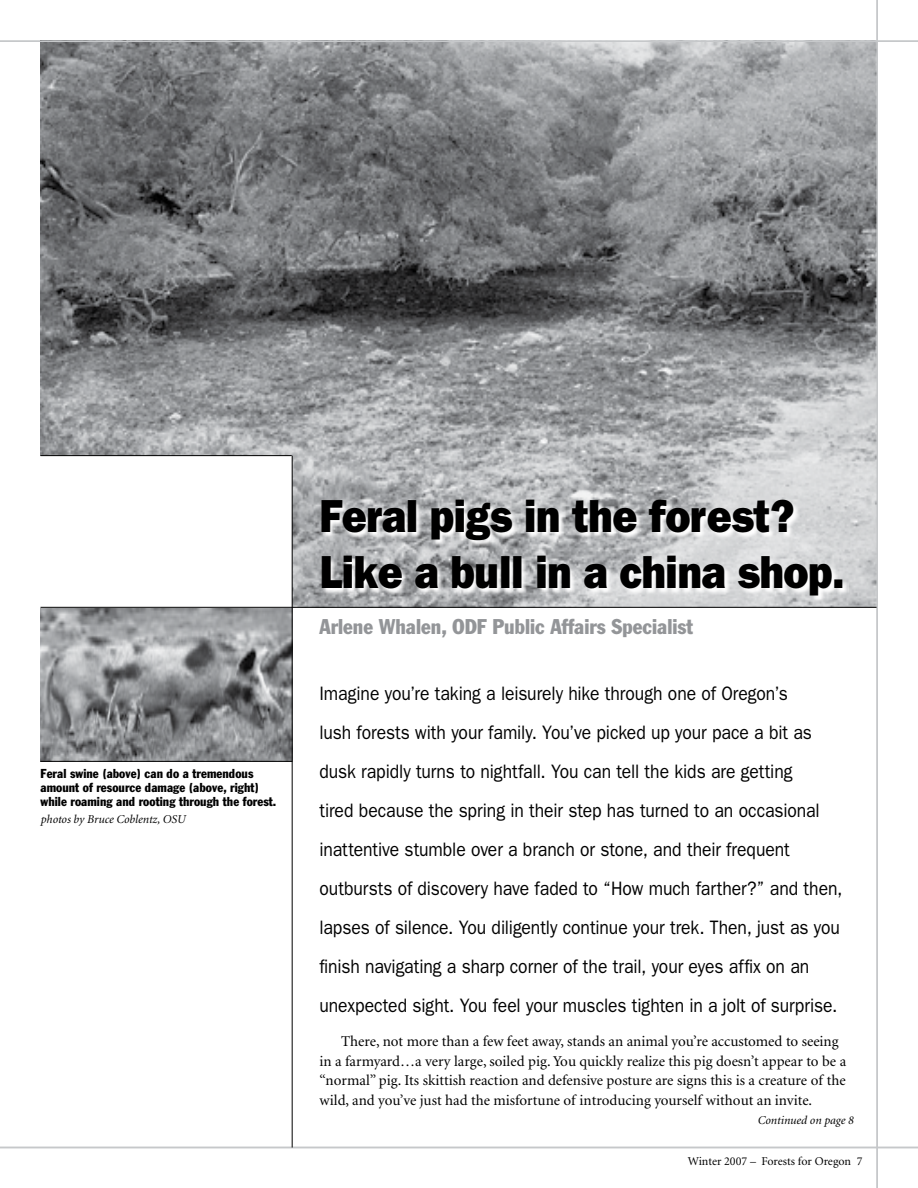
<style>
.page{position:relative;width:918px;height:1188px;background:#fff}
.page>*{position:absolute;margin:0;border:0;box-sizing:border-box;transform-origin:0 0}
.t1{font:800 46.5px/55.8px "Franklin Gothic";letter-spacing:-.01em;color:#000;scale:.9 1}
.t2{font:condensed 21px "Franklin Gothic";color:#939598}
.t3{font:19.5px/39px "Franklin Gothic";letter-spacing:-.005em;color:#000;scale:.9 1}
.t4{font:15px/19.5px "Minion";color:#000}
.t5{font:condensed 12.75px/14.2px "Franklin Gothic";letter-spacing:.005em;color:#000}
.t6{font:italic 12px "Minion";color:#000}
.t7{font:12px "Minion";letter-spacing:-.005em;color:#000}
</style>
<div class="page">
<img style="left:40px;top:42px;width:836px;height:565px">
<hr style="left:0;top:40px;width:918px;height:2px;background:#c6c8ca">
<hr style="left:0;top:1147px;width:918px;height:1px;background:#c6c8ca">
<hr style="left:876px;top:0;width:2px;height:1188px;background:#c6c8ca">
<img style="left:40px;top:608px;width:252px;height:153px">
<svg style="left:321px;top:499px;width:528px;height:103px"></svg>
<div style="left:32px;top:456px;width:260px;height:152px;background:#fff"></div>
<hr style="left:292px;top:456px;width:1px;height:692px;background:#000">
<hr style="left:40px;top:455px;width:252px;height:1px;background:#000">
<hr style="left:40px;top:607px;width:837px;height:1px;background:#000">
<hr style="left:40px;top:761px;width:252px;height:1px;background:#000">
<p class="t5" style="left:40px;top:766px;width:237px">Feral swine (above) can do a tremendous amount of resource damage (above, right) while roaming and rooting through the forest.</p>
<p class="t6" style="left:40px;top:813px;width:147px">photos by Bruce Coblentz, OSU</p>
<h1 class="t1" style="left:320px;top:487px;width:585px">Feral pigs in the forest?<br>Like a bull in a china shop.</h1>
<p class="t2" style="left:320px;top:614px;width:375px">Arlene Whalen, ODF Public Affairs Specialist</p>
<p class="t3" style="left:320px;top:674px;width:583px">Imagine you’re taking a leisurely hike through one of Oregon’s<br>lush forests with your family. You’ve picked up your pace a bit as dusk rapidly turns to nightfall. You can tell the kids are getting<br>tired because the spring in their step has turned to an occasional inattentive stumble over a branch or stone, and their frequent outbursts of discovery have faded to “How much farther?” and then, lapses of silence. You diligently continue your trek. Then, just as you finish navigating a sharp corner of the trail, your eyes affix on an unexpected sight. You feel your muscles tighten in a jolt of surprise.</p>
<p class="t4" style="left:320px;top:1032px;width:528px;text-indent:22px">There, not more than a few feet away, stands an animal you’re accustomed to seeing in a farmyard…a very large, soiled pig. You quickly realize this pig doesn’t appear to be a “normal” pig. Its skittish reaction and defensive posture are signs this is a creature of the wild, and you’ve just had the misfortune of introducing yourself without an invite.</p>
<p class="t6" style="left:758px;top:1114px;width:89px">Continued on page</p>
<p class="t7" style="left:688px;top:1155px;width:165px">Winter 2007 – Forests for Oregon</p>
</div>
